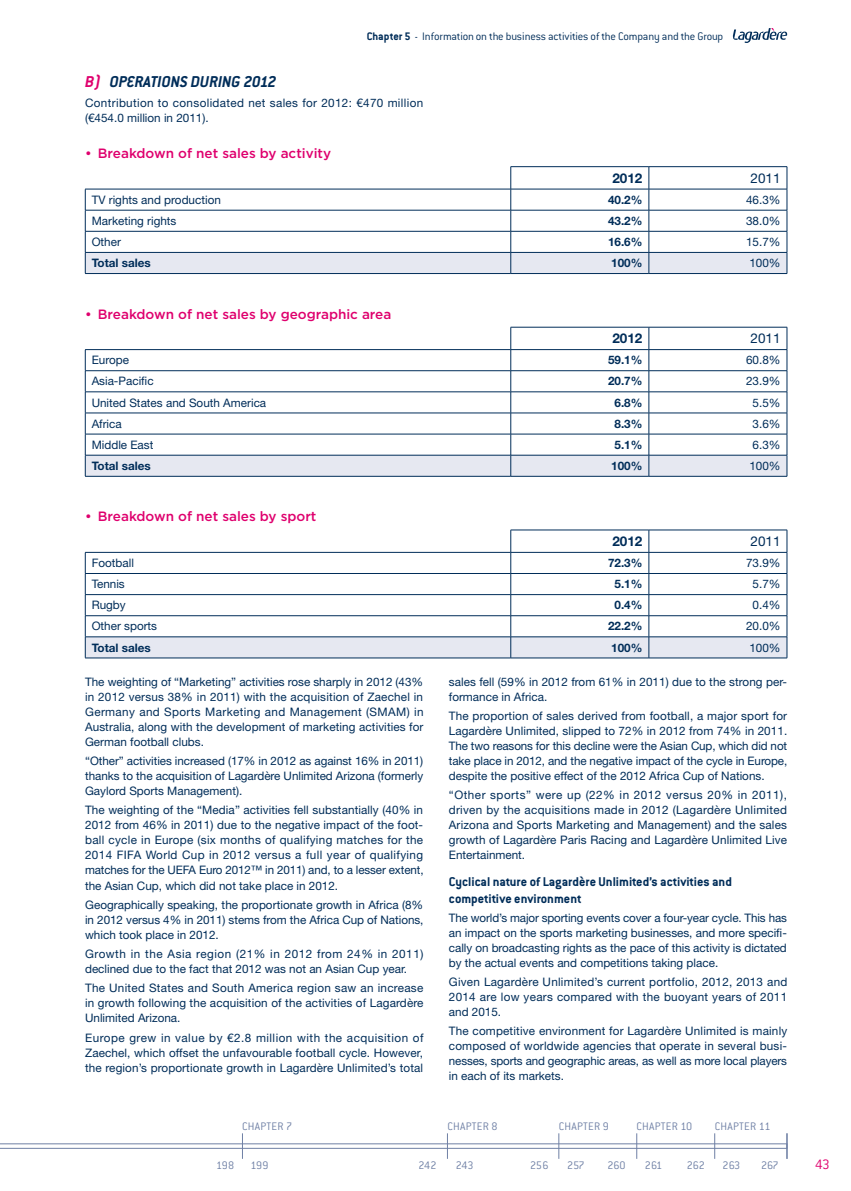
<style>
.page{position:relative;width:851px;height:1191px;background:#fff}
.page>*{position:absolute;margin:0;border:0;box-sizing:border-box;transform-origin:0 0}
.t1{font:italic 700 17.25px "Conduit ITC Std";letter-spacing:-.035em;color:#002d59}
.t2{font:300 15px "Conduit ITC Std";color:#df006e}
.t3{font:700 13.95px/16.2px "Conduit ITC Std";color:#002d59}
.t4{font:500 13.5px "Gotham HTF";color:#df006e}
.t5{font:700 13.5px "Helvetica Neue LT Std";color:#002d59}
.t6{font:13.5px "Helvetica Neue LT Std";color:#002d59}
.t7{font:300 12px "Conduit ITC Std";letter-spacing:.02em;color:#6f80a5}
.t8{font:300 12px "Conduit ITC Std";letter-spacing:-.015em;color:#002d59}
.t9{font:11.7px/15px "Helvetica Neue LT Std";color:#002d59;text-align:justify}
.t10{font:700 11.7px "Helvetica Neue LT Std";color:#002d59}
.t11{font:11.7px/15px "Helvetica Neue LT Std";letter-spacing:.03em;color:#002d59}
.s1{font-weight:700}
.s2{color:#df006e}
</style>
<div class="page">
<svg style="left:732px;top:28px;width:55px;height:15px"></svg>
<hr style="left:510px;top:166px;width:138px;height:1px;background:#002d59">
<hr style="left:648px;top:166px;width:139px;height:1px;background:#002d59">
<hr style="left:85px;top:273px;width:425px;height:1px;background:#002d59">
<hr style="left:510px;top:273px;width:138px;height:1px;background:#002d59">
<hr style="left:648px;top:273px;width:139px;height:1px;background:#002d59">
<svg style="left:85px;top:167px;width:702px;height:106px"></svg>
<hr style="left:85px;top:476px;width:425px;height:1px;background:#002d59">
<hr style="left:510px;top:476px;width:138px;height:1px;background:#002d59">
<hr style="left:648px;top:476px;width:139px;height:1px;background:#002d59">
<svg style="left:85px;top:327px;width:702px;height:149px"></svg>
<svg style="left:85px;top:530px;width:702px;height:128px"></svg>
<svg style="left:0;top:1133px;width:787px;height:25px"></svg>
<p class="t8" style="left:367px;top:29px;width:358px"><span class="s1">Chapter 5</span> - Information on the business activities of the Company and the Group</p>
<h1 class="t1" style="left:85px;top:72px;width:43px"><span class="s2">B)</span> OPERATIONS</h1>
<h1 class="t1" style="left:191px;top:72px;width:10px">DURING</h1>
<h1 class="t1" style="left:244px;top:72px;width:34px">2012</h1>
<p class="t11" style="left:85px;top:95px;width:339px">Contribution to consolidated net sales for 2012: €470 million (€454.0 million in 2011).</p>
<p class="t4" style="left:85px;top:145px;width:247px">• Breakdown of net sales by activity</p>
<p class="t5" style="left:612px;top:169px;width:32px">2012</p>
<p class="t6" style="left:750px;top:170px;width:32px">2011</p>
<p class="t9" style="left:92px;top:192px;width:131px">TV rights and production</p>
<p class="t10" style="left:608px;top:192px;width:36px">40.2%</p>
<p class="t9" style="left:746px;top:192px;width:36px">46.3%</p>
<p class="t9" style="left:92px;top:213px;width:86px">Marketing rights</p>
<p class="t10" style="left:608px;top:213px;width:36px">43.2%</p>
<p class="t9" style="left:746px;top:213px;width:36px">38.0%</p>
<p class="t9" style="left:92px;top:234px;width:31px">Other</p>
<p class="t10" style="left:608px;top:235px;width:36px">16.6%</p>
<p class="t9" style="left:746px;top:234px;width:36px">15.7%</p>
<p class="t10" style="left:92px;top:256px;width:61px">Total sales</p>
<p class="t10" style="left:611px;top:256px;width:33px">100%</p>
<p class="t9" style="left:749px;top:255px;width:33px">100%</p>
<p class="t4" style="left:85px;top:306px;width:308px">• Breakdown of net sales by geographic area</p>
<p class="t5" style="left:612px;top:330px;width:32px">2012</p>
<p class="t6" style="left:750px;top:330px;width:32px">2011</p>
<p class="t9" style="left:92px;top:352px;width:39px">Europe</p>
<p class="t10" style="left:608px;top:353px;width:36px">59.1%</p>
<p class="t9" style="left:746px;top:352px;width:36px">60.8%</p>
<p class="t9" style="left:92px;top:373px;width:63px">Asia-Pacific</p>
<p class="t10" style="left:608px;top:374px;width:36px">20.7%</p>
<p class="t9" style="left:746px;top:373px;width:36px">23.9%</p>
<p class="t9" style="left:92px;top:395px;width:176px">United States and South America</p>
<p class="t10" style="left:614px;top:395px;width:29px">6.8%</p>
<p class="t9" style="left:752px;top:395px;width:29px">5.5%</p>
<p class="t9" style="left:92px;top:416px;width:32px">Africa</p>
<p class="t10" style="left:614px;top:416px;width:29px">8.3%</p>
<p class="t9" style="left:752px;top:416px;width:29px">3.6%</p>
<p class="t9" style="left:92px;top:437px;width:63px">Middle East</p>
<p class="t10" style="left:614px;top:437px;width:29px">5.1%</p>
<p class="t9" style="left:752px;top:437px;width:29px">6.3%</p>
<p class="t10" style="left:92px;top:458px;width:61px">Total sales</p>
<p class="t10" style="left:611px;top:458px;width:33px">100%</p>
<p class="t9" style="left:749px;top:458px;width:33px">100%</p>
<p class="t4" style="left:85px;top:509px;width:233px">• Breakdown of net sales by sport</p>
<p class="t5" style="left:612px;top:533px;width:32px">2012</p>
<p class="t6" style="left:750px;top:533px;width:32px">2011</p>
<p class="t9" style="left:92px;top:555px;width:44px">Football</p>
<p class="t10" style="left:608px;top:555px;width:36px">72.3%</p>
<p class="t9" style="left:746px;top:555px;width:36px">73.9%</p>
<p class="t9" style="left:92px;top:576px;width:35px">Tennis</p>
<p class="t10" style="left:614px;top:577px;width:29px">5.1%</p>
<p class="t9" style="left:752px;top:576px;width:29px">5.7%</p>
<p class="t9" style="left:92px;top:597px;width:36px">Rugby</p>
<p class="t10" style="left:614px;top:598px;width:29px">0.4%</p>
<p class="t9" style="left:752px;top:597px;width:29px">0.4%</p>
<p class="t9" style="left:92px;top:618px;width:67px">Other sports</p>
<p class="t10" style="left:608px;top:619px;width:36px">22.2%</p>
<p class="t9" style="left:746px;top:618px;width:36px">20.0%</p>
<p class="t10" style="left:92px;top:640px;width:61px">Total sales</p>
<p class="t10" style="left:611px;top:640px;width:33px">100%</p>
<p class="t9" style="left:749px;top:640px;width:33px">100%</p>
<p class="t9" style="left:85px;top:674px;width:340px">The weighting of “Marketing” activities rose sharply in 2012 (43% in 2012 versus 38% in 2011) with the acquisition of Zaechel in Germany and Sports Marketing and Management (SMAM) in Australia, along with the development of marketing activities for German football clubs.</p>
<p class="t9" style="left:85px;top:753px;width:339px">“Other” activities increased (17% in 2012 as against 16% in 2011) thanks to the acquisition of Lagardère Unlimited Arizona (formerly Gaylord Sports Management).</p>
<p class="t9" style="left:85px;top:802px;width:340px">The weighting of the “Media” activities fell substantially (40% in 2012 from 46% in 2011) due to the negative impact of the foot&shy;ball cycle in Europe (six months of qualifying matches for the 2014 FIFA World Cup in 2012 versus a full year of qualifying matches for the UEFA Euro 2012™ in 2011) and, to a lesser extent, the Asian Cup, which did not take place in 2012.</p>
<p class="t9" style="left:85px;top:897px;width:340px">Geographically speaking, the proportionate growth in Africa (8% in 2012 versus 4% in 2011) stems from the Africa Cup of Nations, which took place in 2012.</p>
<p class="t9" style="left:85px;top:946px;width:340px">Growth in the Asia region (21% in 2012 from 24% in 2011) declined due to the fact that 2012 was not an Asian Cup year.</p>
<p class="t9" style="left:85px;top:980px;width:340px">The United States and South America region saw an increase in growth following the acquisition of the activities of Lagardère Unlimited Arizona.</p>
<p class="t9" style="left:85px;top:1029px;width:340px">Europe grew in value by €2.8 million with the acquisition of Zaechel, which offset the unfavourable football cycle. However, the region’s proportionate growth in Lagardère Unlimited’s total</p>
<p class="t9" style="left:449px;top:674px;width:340px">sales fell (59% in 2012 from 61% in 2011) due to the strong per&shy;formance in Africa.</p>
<p class="t9" style="left:449px;top:708px;width:340px">The proportion of sales derived from football, a major sport for Lagardère Unlimited, slipped to 72% in 2012 from 74% in 2011.<br>The two reasons for this decline were the Asian Cup, which did not take place in 2012, and the negative impact of the cycle in Europe, despite the positive effect of the 2012 Africa Cup of Nations.</p>
<p class="t9" style="left:449px;top:787px;width:340px">“Other sports” were up (22% in 2012 versus 20% in 2011), driven by the acquisitions made in 2012 (Lagardère Unlimited Arizona and Sports Marketing and Management) and the sales growth of Lagardère Paris Racing and Lagardère Unlimited Live Entertainment.</p>
<p class="t3" style="left:449px;top:873px;width:284px">Cyclical nature of Lagardère Unlimited’s activities and competitive environment</p>
<p class="t9" style="left:449px;top:910px;width:339px">The world’s major sporting events cover a four-year cycle. This has an impact on the sports marketing businesses, and more specifi&shy;cally on broadcasting rights as the pace of this activity is dictated by the actual events and competitions taking place.</p>
<p class="t9" style="left:449px;top:974px;width:340px">Given Lagardère Unlimited’s current portfolio, 2012, 2013 and 2014 are low years compared with the buoyant years of 2011 and 2015.</p>
<p class="t9" style="left:449px;top:1023px;width:340px">The competitive environment for Lagardère Unlimited is mainly composed of worldwide agencies that operate in several busi&shy;nesses, sports and geographic areas, as well as more local players in each of its markets.</p>
<p class="t7" style="left:242px;top:1119px;width:52px">Chapter 7</p>
<p class="t7" style="left:447px;top:1119px;width:52px">Chapter 8</p>
<p class="t7" style="left:558px;top:1119px;width:52px">Chapter 9</p>
<p class="t7" style="left:636px;top:1119px;width:57px">Chapter 10</p>
<p class="t7" style="left:714px;top:1119px;width:57px">Chapter 11</p>
<p class="t7" style="left:216px;top:1157px;width:19px">198</p>
<p class="t7" style="left:250px;top:1157px;width:19px">199</p>
<p class="t7" style="left:418px;top:1157px;width:20px">242</p>
<p class="t7" style="left:456px;top:1157px;width:19px">243</p>
<p class="t7" style="left:530px;top:1157px;width:20px">256</p>
<p class="t7" style="left:567px;top:1157px;width:19px">257</p>
<p class="t7" style="left:607px;top:1157px;width:20px">260</p>
<p class="t7" style="left:645px;top:1157px;width:19px">261</p>
<p class="t7" style="left:686px;top:1157px;width:19px">262</p>
<p class="t7" style="left:722px;top:1157px;width:19px">263</p>
<p class="t7" style="left:761px;top:1157px;width:19px">267</p>
<p class="t2" style="left:814px;top:1155px;width:16px">43</p>
</div>
